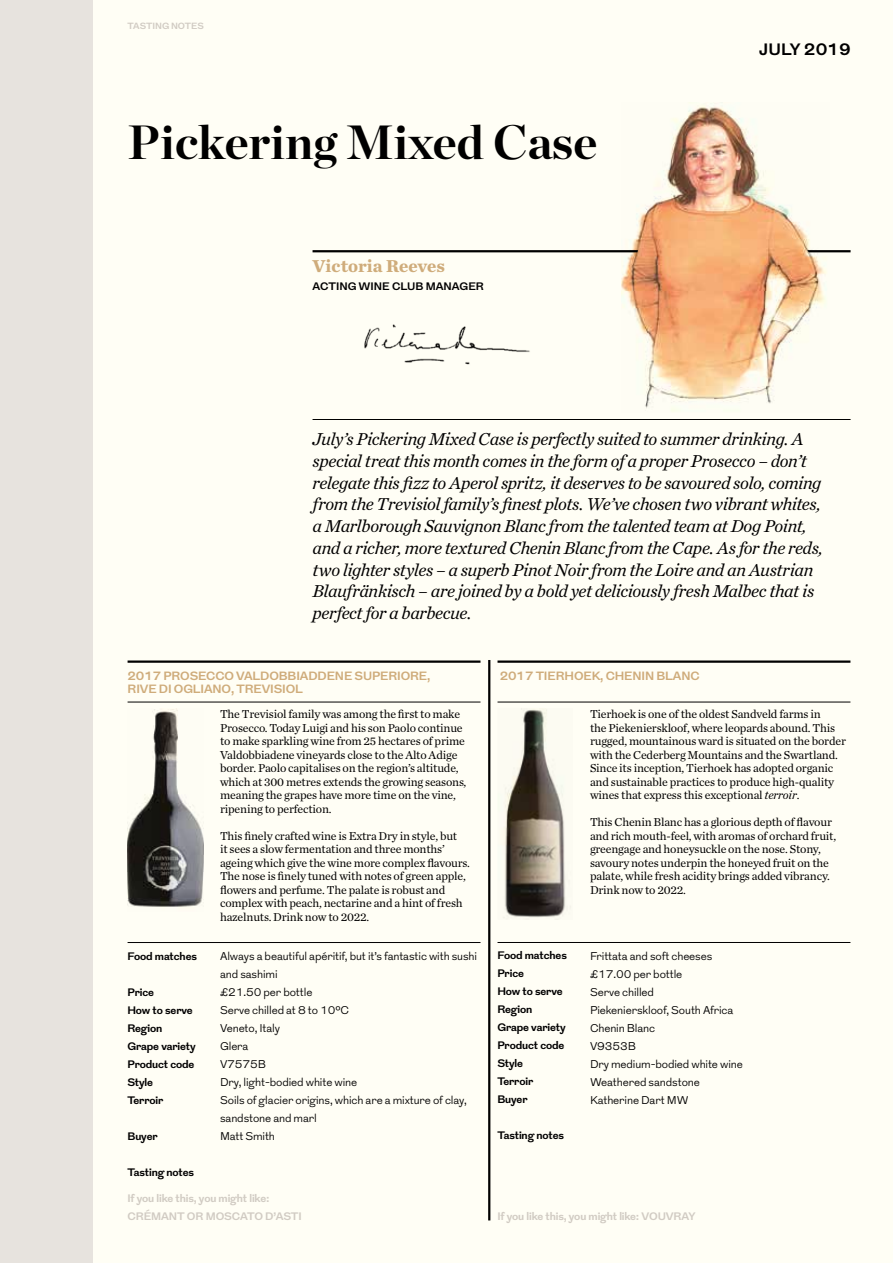
<style>
.page{position:relative;width:893px;height:1263px;background:#fffef5}
.page>*{position:absolute;margin:0;border:0;box-sizing:border-box;transform-origin:0 0}
.t1{font:700 48px "Chronicle Display";color:#000}
.t2{font:italic 18px/21.8px "Chronicle Text G1";letter-spacing:-.025em;color:#000}
.t3{font:700 18px "Chronicle Text G1";color:#cfac7b}
.t4{font:700 16.5px "Grot";color:#000}
.t5{font:12px/13.5px "Chronicle Text G1";letter-spacing:-.015em;color:#000}
.t6{font:700 12px/13.5px "Grot";letter-spacing:-.01em;color:#cfac7b}
.t7{font:300 11.25px/18px "Grot";letter-spacing:-.01em;color:#000}
.t8{font:700 10.8px/18px "Grot";letter-spacing:-.01em;color:#000}
.t9{font:700 10.8px/18px "Grot";letter-spacing:-.01em;color:#d1cbc3}
.t10{font:700 9px "Grot";color:#d1cbc3}
.s1{font-style:italic}
</style>
<div class="page">
<img style="left:128px;top:708px;width:75px;height:199px">
<img style="left:503px;top:708px;width:68px;height:212px">
<div style="left:0;top:0;width:92px;height:1263px;background:#e7e3de"></div>
<hr style="left:128px;top:660px;width:352px;height:3px;background:#000">
<hr style="left:128px;top:702px;width:352px;height:1px;background:#000">
<hr style="left:488px;top:660px;width:2px;height:560px;background:#000">
<hr style="left:128px;top:942px;width:352px;height:1px;background:#000">
<hr style="left:497px;top:660px;width:353px;height:3px;background:#000">
<hr style="left:497px;top:702px;width:353px;height:1px;background:#000">
<hr style="left:497px;top:942px;width:353px;height:1px;background:#000">
<hr style="left:313px;top:419px;width:538px;height:1px;background:#000">
<hr style="left:313px;top:250px;width:538px;height:2px;background:#000">
<img style="left:364px;top:324px;width:166px;height:41px">
<img style="left:621px;top:105px;width:208px;height:306px">
<p class="t10" style="left:128px;top:20px;width:78px">TASTING NOTES</p>
<h1 class="t1" style="left:128px;top:104px;width:471px">Pickering Mixed Case</h1>
<h2 class="t3" style="left:313px;top:252px;width:134px">Victoria Reeves</h2>
<p class="t8" style="left:313px;top:278px;width:173px">ACTING WINE CLUB MANAGER</p>
<h3 class="t4" style="left:759px;top:38px;width:93px">JULY 2019</h3>
<p class="t2" style="left:313px;top:427px;width:512px">July’s Pickering Mixed Case is perfectly suited to summer drinking. A special treat this month comes in the form of a proper Prosecco – don’t relegate this fizz to Aperol spritz, it deserves to be savoured solo, coming from the Trevisiol family’s finest plots. We’ve chosen two vibrant whites, a Marlborough Sauvignon Blanc from the talented team at Dog Point, and a richer, more textured Chenin Blanc from the Cape. As for the reds, two lighter styles – a superb Pinot Noir from the Loire and an Austrian Blaufränkisch – are joined by a bold yet deliciously fresh Malbec that is perfect for a barbecue.</p>
<p class="t6" style="left:128px;top:669px;width:304px">2017 PROSECCO VALDOBBIADDENE SUPERIORE,<br>RIVE DI OGLIANO, TREVISIOL</p>
<p class="t5" style="left:220px;top:707px;width:248px">The Trevisiol family was among the first to make Prosecco. Today Luigi and his son Paolo continue to make sparkling wine from 25 hectares of prime Valdobbiadene vineyards close to the Alto Adige border. Paolo capitalises on the region’s altitude, which at 300 metres extends the growing seasons, meaning the grapes have more time on the vine, ripening to perfection.</p>
<p class="t5" style="left:220px;top:828px;width:251px">This finely crafted wine is Extra Dry in style, but<br>it sees a slow fermentation and three months’ ageing which give the wine more complex flavours.<br>The nose is finely tuned with notes of green apple, flowers and perfume. The palate is robust and complex with peach, nectarine and a hint of fresh hazelnuts. Drink now to 2022.</p>
<p class="t8" style="left:128px;top:947px;width:71px">Food matches</p>
<p class="t8" style="left:128px;top:983px;width:70px">Price<br>How to serve<br>Region<br>Grape variety<br>Product code<br>Style<br>Terroir</p>
<p class="t8" style="left:128px;top:1127px;width:32px">Buyer</p>
<p class="t8" style="left:128px;top:1163px;width:68px">Tasting notes</p>
<p class="t7" style="left:220px;top:947px;width:259px">Always a beautiful apéritif, but it’s fantastic with sushi and sashimi<br>£21.50 per bottle<br>Serve chilled at 8 to 10°C<br>Veneto, Italy<br>Glera<br>V7575B<br>Dry, light-bodied white wine<br>Soils of glacier origins, which are a mixture of clay, sandstone and marl<br>Matt Smith</p>
<p class="t9" style="left:128px;top:1190px;width:176px">If you like this, you might like:<br>CRÉMANT OR MOSCATO D’ASTI</p>
<p class="t6" style="left:500px;top:669px;width:201px">2017 TIERHOEK, CHENIN BLANC</p>
<p class="t5" style="left:590px;top:707px;width:257px">Tierhoek is one of the oldest Sandveld farms in<br>the Piekenierskloof, where leopards abound. This rugged, mountainous ward is situated on the border with the Cederberg Mountains and the Swartland.<br>Since its inception, Tierhoek has adopted organic and sustainable practices to produce high-quality wines that express this exceptional <span class="s1">terroir</span>.</p>
<p class="t5" style="left:590px;top:815px;width:248px">This Chenin Blanc has a glorious depth of flavour and rich mouth-feel, with aromas of orchard fruit, greengage and honeysuckle on the nose. Stony, savoury notes underpin the honeyed fruit on the palate, while fresh acidity brings added vibrancy.<br>Drink now to 2022.</p>
<p class="t8" style="left:497px;top:947px;width:71px">Food matches<br>Price<br>How to serve<br>Region<br>Grape variety<br>Product code<br>Style<br>Terroir<br>Buyer</p>
<p class="t8" style="left:497px;top:1127px;width:68px">Tasting notes</p>
<p class="t7" style="left:590px;top:947px;width:154px">Frittata and soft cheeses £17.00 per bottle<br>Serve chilled<br>Piekenierskloof, South Africa<br>Chenin Blanc<br>V9353B<br>Dry medium-bodied white wine<br>Weathered sandstone<br>Katherine Dart MW</p>
<p class="t9" style="left:497px;top:1208px;width:200px">If you like this, you might like: VOUVRAY</p>
</div>
